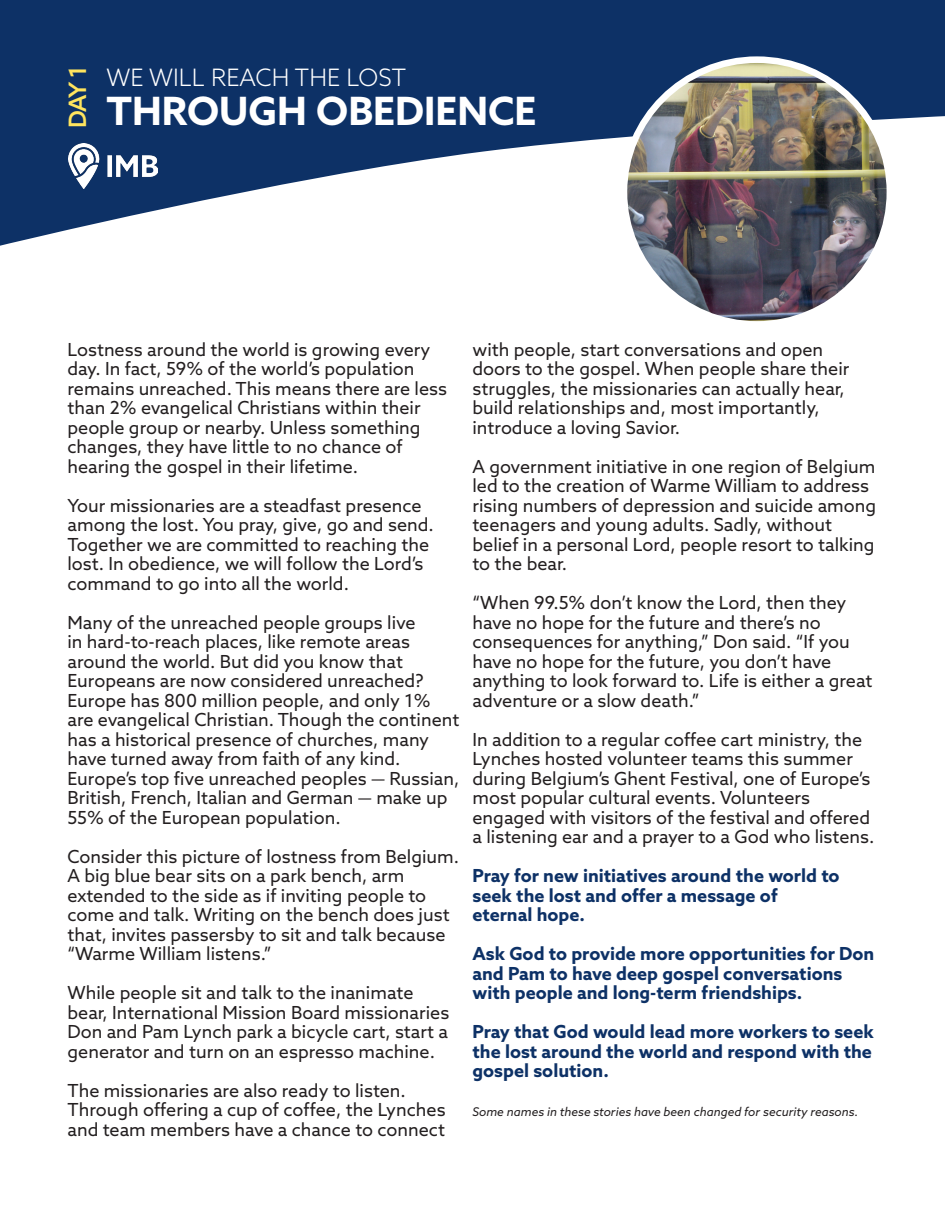
<style>
.page{position:relative;width:945px;height:1215px;background:#fff}
.page>*{position:absolute;margin:0;border:0;box-sizing:border-box;transform-origin:0 0}
.t1{font:700 39px "Azo Sans";color:#fff}
.t2{font:300 24px "Azo Sans";color:#fff}
.t3{font:500 24px "Azo Sans";color:#ffe55e}
.t4{font:18px/19.5px "Azo Sans";color:#231f20}
.t5{font:700 18px/19.5px "Azo Sans";color:#0d3166}
.t6{font:italic 12px "Azo Sans";color:#231f20}
</style>
<div class="page">
<svg style="left:0;top:0;width:945px;height:246px;fill:#0d3166"></svg>
<img style="left:68px;top:143px;width:90px;height:45px">
<img style="left:624px;top:60px;width:266px;height:260px">
<div style="left:621px;top:56px;width:272px;height:272px;border:7px solid #fff;border-radius:50%"></div>
<p class="t3" style="left:62px;top:128px;width:64px;rotate:-90deg">DAY 1</p>
<p class="t2" style="left:106px;top:62px;width:301px">WE WILL REACH THE LOST</p>
<p class="t1" style="left:106px;top:85px;width:431px">THROUGH OBEDIENCE</p>
<p class="t4" style="left:68px;top:339px;width:381px">Lostness around the world is growing every day. In fact, 59% of the world’s population remains unreached. This means there are less than 2% evangelical Christians within their people group or nearby. Unless something changes, they have little to no chance of hearing the gospel in their lifetime.</p>
<p class="t4" style="left:68px;top:495px;width:368px">Your missionaries are a steadfast presence among the lost. You pray, give, go and send.<br>Together we are committed to reaching the lost. In obedience, we will follow the Lord’s command to go into all the world.</p>
<p class="t4" style="left:68px;top:612px;width:394px">Many of the unreached people groups live<br>in hard-to-reach places, like remote areas around the world. But did you know that Europeans are now considered unreached?<br>Europe has 800 million people, and only 1% are evangelical Christian. Though the continent has a historical presence of churches, many have turned away from faith of any kind.<br>Europe’s top five unreached peoples — Russian, British, French, Italian and German — make up 55% of the European population.</p>
<p class="t4" style="left:68px;top:846px;width:393px">Consider this picture of lostness from Belgium.<br>A big blue bear sits on a park bench, arm extended to the side as if inviting people to come and talk. Writing on the bench does just that, invites passersby to sit and talk because “Warme William listens.”</p>
<p class="t4" style="left:68px;top:983px;width:383px">While people sit and talk to the inanimate bear, International Mission Board missionaries Don and Pam Lynch park a bicycle cart, start a generator and turn on an espresso machine.</p>
<p class="t4" style="left:68px;top:1080px;width:380px">The missionaries are also ready to listen.<br>Through offering a cup of coffee, the Lynches and team members have a chance to connect</p>
<p class="t4" style="left:472px;top:339px;width:378px">with people, start conversations and open doors to the gospel. When people share their struggles, the missionaries can actually hear, build relationships and, most importantly, introduce a loving Savior.</p>
<p class="t4" style="left:472px;top:456px;width:405px">A government initiative in one region of Belgium led to the creation of Warme William to address rising numbers of depression and suicide among teenagers and young adults. Sadly, without belief in a personal Lord, people resort to talking to the bear.</p>
<p class="t4" style="left:472px;top:593px;width:402px">“When 99.5% don’t know the Lord, then they have no hope for the future and there’s no consequences for anything,” Don said. “If you have no hope for the future, you don’t have anything to look forward to. Life is either a great adventure or a slow death.”</p>
<p class="t4" style="left:472px;top:729px;width:403px">In addition to a regular coffee cart ministry, the Lynches hosted volunteer teams this summer during Belgium’s Ghent Festival, one of Europe’s most popular cultural events. Volunteers engaged with visitors of the festival and offered a listening ear and a prayer to a God who listens.</p>
<p class="t5" style="left:472px;top:866px;width:369px">Pray for new initiatives around the world to seek the lost and offer a message of</p>
<p class="t5" style="left:472px;top:905px;width:114px">eternal hope.</p>
<p class="t5" style="left:472px;top:944px;width:403px">Ask God to provide more opportunities for Don and Pam to have deep gospel conversations with people and long-term friendships.</p>
<p class="t5" style="left:472px;top:1022px;width:403px;text-align:justify">Pray that God would lead more workers to seek the lost around the world and respond with the gospel solution.</p>
<p class="t6" style="left:472px;top:1104px;width:387px">Some names in these stories have been changed for security reasons.</p>
</div>
